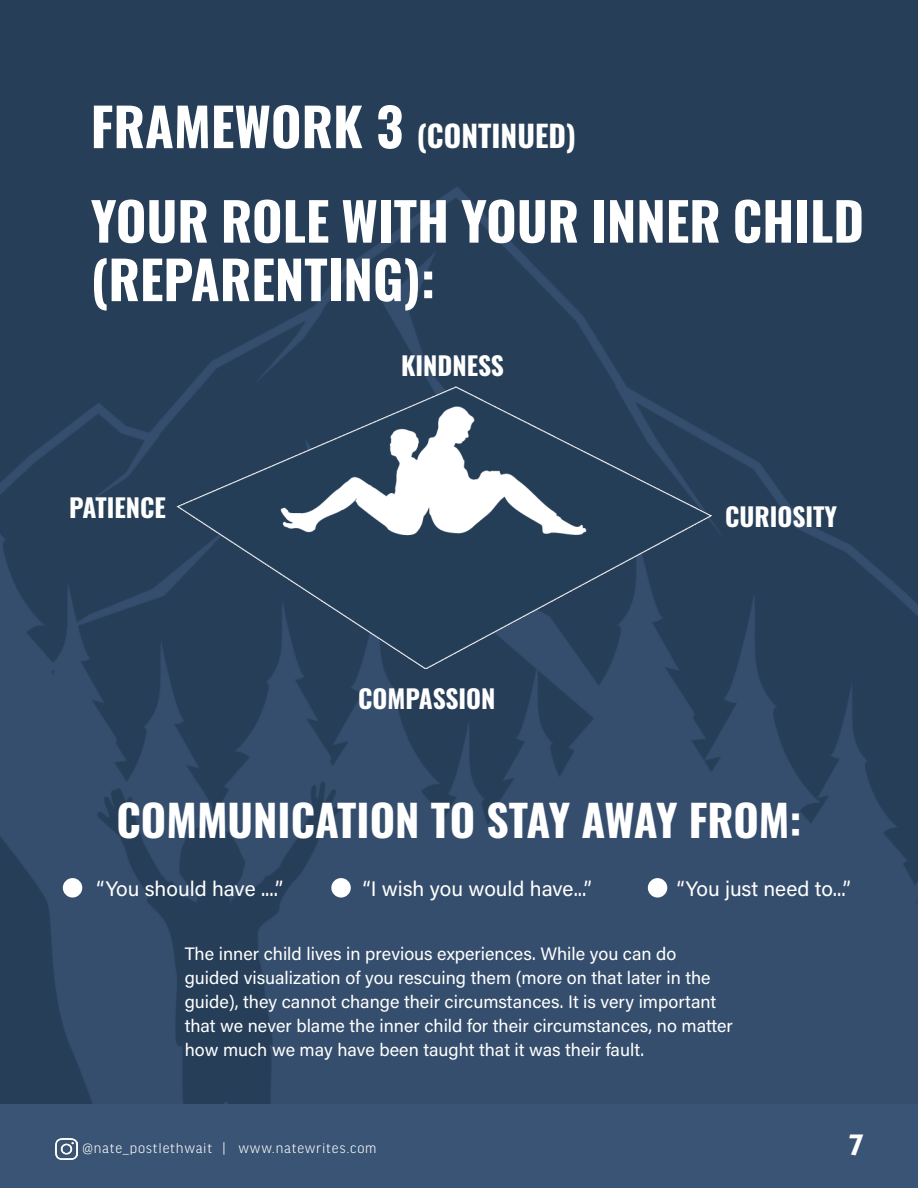
<style>
.page{position:relative;width:918px;height:1188px;background:#fff}
.page>*{position:absolute;margin:0;border:0;box-sizing:border-box;transform-origin:0 0}
.t1{font:700 52.5px/58.5px "Oswald";color:#fff}
.t2{font:700 43.5px "Oswald";color:#fff}
.t3{font:700 33px "Serenity";color:#fff}
.t4{font:700 30px "Oswald";color:#fff}
.t5{font:700 25.5px "Oswald";color:#fff}
.t6{font:21px "Acumin Pro";letter-spacing:-.005em;color:#fff}
.t7{font:18px/24px "Acumin Pro";color:#fff}
.t8{font:300 15px "Good Headline Pro";letter-spacing:.05em;color:#fff}
.s1{font-size:52.5px}
</style>
<div class="page">
<div style="left:0;top:1104px;width:918px;height:84px;background:#395474"></div>
<img style="left:56px;top:1138px;width:21px;height:21px">
<img style="left:0;top:0;width:918px;height:1104px">
<img style="left:176px;top:387px;width:536px;height:282px">
<div style="left:63px;top:878px;width:19px;height:20px;background:#fff;border-radius:50%"></div>
<div style="left:331px;top:878px;width:20px;height:20px;background:#fff;border-radius:50%"></div>
<div style="left:648px;top:878px;width:19px;height:20px;background:#fff;border-radius:50%"></div>
<p class="t4" style="left:91px;top:120px;width:487px"><span class="s1">FRAMEWORK 3</span> (CONTINUED)</p>
<p class="t1" style="left:91px;top:195px;width:775px">YOUR ROLE WITH YOUR INNER CHILD (REPARENTING):</p>
<p class="t5" style="left:69px;top:494px;width:98px">PATIENCE</p>
<p class="t5" style="left:401px;top:352px;width:104px">KINDNESS</p>
<p class="t5" style="left:358px;top:685px;width:139px">COMPASSION</p>
<p class="t5" style="left:725px;top:504px;width:113px">CURIOSITY</p>
<p class="t2" style="left:116px;top:798px;width:687px">COMMUNICATION TO STAY AWAY FROM:</p>
<p class="t6" style="left:97px;top:874px;width:188px">“You should have ....”</p>
<p class="t6" style="left:363px;top:874px;width:230px">“I wish you would have...”</p>
<p class="t6" style="left:677px;top:874px;width:176px">“You just need to...”</p>
<p class="t7" style="left:185px;top:941px;width:550px">The inner child lives in previous experiences. While you can do guided visualization of you rescuing them (more on that later in the guide), they cannot change their circumstances. It is very important that we never blame the inner child for their circumstances, no matter how much we may have been taught that it was their fault.</p>
<p class="t8" style="left:82px;top:1141px;width:295px">@nate_postlethwait | www.natewrites.com</p>
<h3 class="t3" style="left:849px;top:1126px;width:17px">7</h3>
</div>
